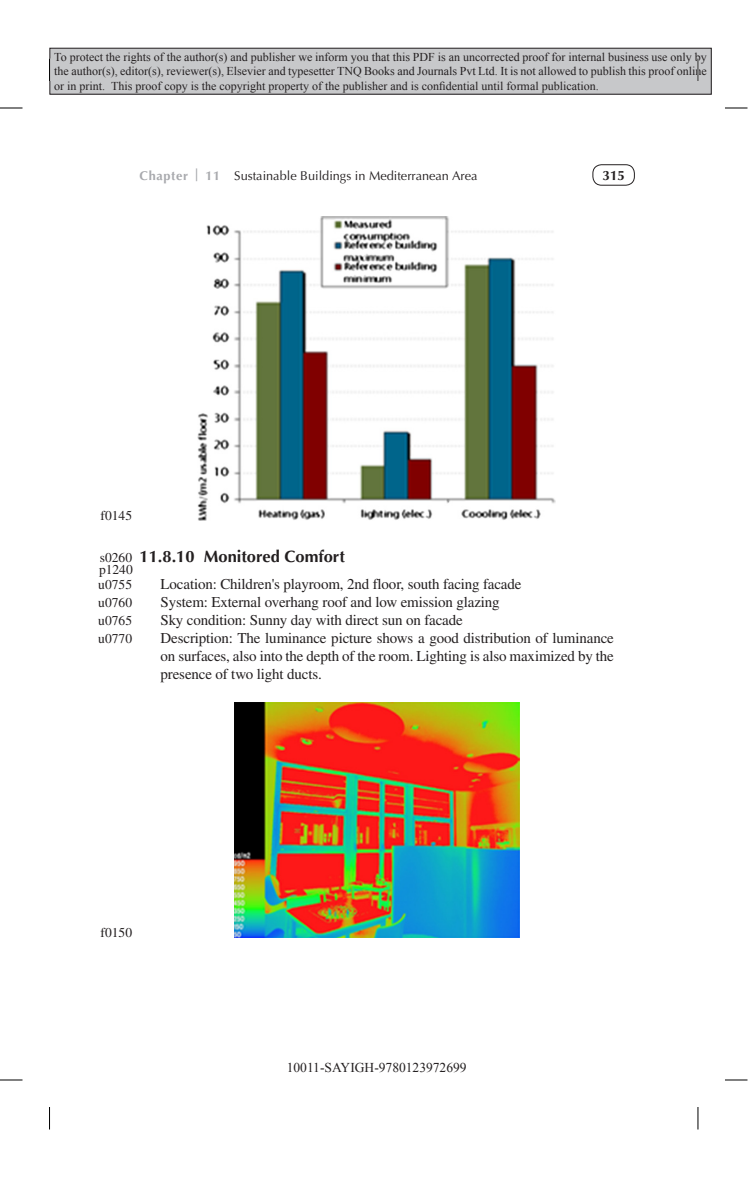
<style>
.page{position:relative;width:752px;height:1188px;background:#fff}
.page>*{position:absolute;margin:0;border:0;box-sizing:border-box;transform-origin:0 0}
._2_hd{font:700 16.5px "Optima";color:#231f20}
.Unknown_list_level_1{font:15px/18px "Times";letter-spacing:-.01em;color:#231f20;text-align:justify}
.t1{font:13.5px "Times";color:#231f20}
.t2{font:13.5px "Times New Roman";color:#231f20}
.t3{font:700 13.5px "Optima";color:#231f20}
.t4{font:12.75px "Optima";color:#231f20}
.t5{font:12px/14.4px "Times New Roman";color:#231f20;text-align:justify}
.s1{font-weight:700;color:#a8a9ad}
</style>
<div class="page">
<div style="left:592px;top:164px;width:42px;height:21px;border:1px solid #231f20;border-radius:9px"></div>
<div style="left:50px;top:48px;width:661px;height:46px;background:#c7c8ca"></div>
<div style="left:50px;top:48px;width:661px;height:46px;border:1px solid #231f20"></div>
<img style="left:198px;top:216px;width:357px;height:304px">
<img style="left:234px;top:702px;width:285px;height:235px">
<svg style="left:0;top:108px;width:22px;height:1px"></svg>
<svg style="left:725px;top:108px;width:22px;height:1px"></svg>
<svg style="left:0;top:1080px;width:22px;height:1px"></svg>
<svg style="left:725px;top:1080px;width:22px;height:1px"></svg>
<svg style="left:49px;top:58px;width:1px;height:23px"></svg>
<svg style="left:49px;top:1107px;width:1px;height:23px"></svg>
<svg style="left:697px;top:58px;width:1px;height:23px"></svg>
<svg style="left:697px;top:1107px;width:1px;height:23px"></svg>
<p class="t5" style="left:54px;top:50px;width:654px">To protect the rights of the author(s) and publisher we inform you that this PDF is an uncorrected proof for internal business use only by the author(s), editor(s), reviewer(s), Elsevier and typesetter TNQ Books and Journals Pvt Ltd. It is not allowed to publish this proof online or in print. This proof copy is the copyright property of the publisher and is confidential until formal publication.</p>
<p class="t4" style="left:140px;top:168px;width:339px"><span class="s1">Chapter | 11</span> Sustainable Buildings in Mediterranean Area</p>
<p class="t3" style="left:602px;top:168px;width:24px">315</p>
<p class="t1" style="left:101px;top:508px;width:33px">f0145</p>
<p class="t1" style="left:100px;top:550px;width:34px">s0260</p>
<p class="t1" style="left:98px;top:577px;width:35px">u0755</p>
<p class="t1" style="left:99px;top:562px;width:35px">p1240</p>
<p class="t1" style="left:98px;top:595px;width:35px">u0760</p>
<p class="t1" style="left:98px;top:613px;width:35px">u0765</p>
<p class="t1" style="left:98px;top:631px;width:35px">u0770</p>
<p class="_2_hd" style="left:140px;top:547px;width:207px">11.8.10 Monitored Comfort</p>
<p class="Unknown_list_level_1" style="left:160px;top:575px;width:362px">Location: Children's playroom, 2nd floor, south facing facade</p>
<p class="Unknown_list_level_1" style="left:160px;top:593px;width:340px">System: External overhang roof and low emission glazing</p>
<p class="Unknown_list_level_1" style="left:160px;top:611px;width:304px">Sky condition: Sunny day with direct sun on facade</p>
<p class="Unknown_list_level_1" style="left:160px;top:629px;width:455px">Description: The luminance picture shows a good distribution of luminance on surfaces, also into the depth of the room. Lighting is also maximized by the presence of two light ducts.</p>
<p class="t1" style="left:101px;top:925px;width:33px">f0150</p>
<p class="t2" style="left:287px;top:1059px;width:181px">10011-SAYIGH-9780123972699</p>
</div>
